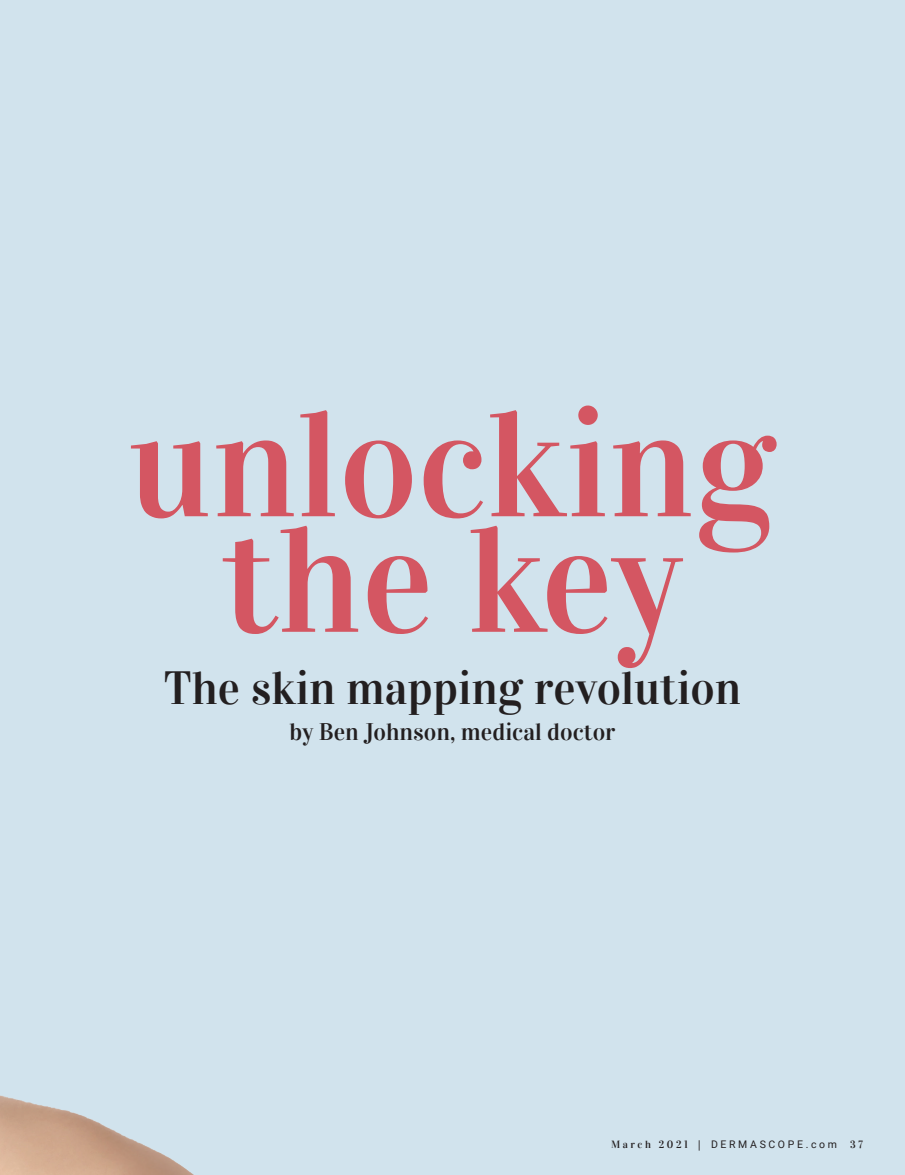
<style>
.page{position:relative;width:905px;height:1175px;background:#fff}
.page>*{position:absolute;margin:0;border:0;box-sizing:border-box;transform-origin:0 0}
.ar_TITLE{font:150px "Vidaloka";color:#d45662}
.ar_TITLE-2{font:46.5px "Vidaloka";color:#231f20}
.ar_BYLINE{font:24px "Vidaloka";color:#231f20}
.t1{font:10.5px "Roboto";letter-spacing:.25em;color:#231f20}
.t2{font:10.5px "Vidaloka";color:#231f20}
.s1{font-family:"Vidaloka"}
.s2{font-family:"Avant Garde"}
</style>
<div class="page">
<div style="left:0;top:0;width:904px;height:1174px;background:#d1e3ed"></div>
<img style="left:0;top:1095px;width:193px;height:79px">
<p class="ar_TITLE" style="left:128px;top:375px;width:649px">unlocking</p>
<p class="ar_TITLE" style="left:222px;top:490px;width:461px">the key</p>
<p class="ar_TITLE-2" style="left:164px;top:660px;width:579px">The skin mapping revolution</p>
<p class="ar_BYLINE" style="left:289px;top:717px;width:327px">by Ben Johnson, medical doctor</p>
<p class="t1" style="left:611px;top:1137px;width:227px"><span class="s1">March 2021</span> <span class="s2">|</span> DERMASCOPE.com</p>
<p class="t2" style="left:850px;top:1138px;width:14px">37</p>
</div>
